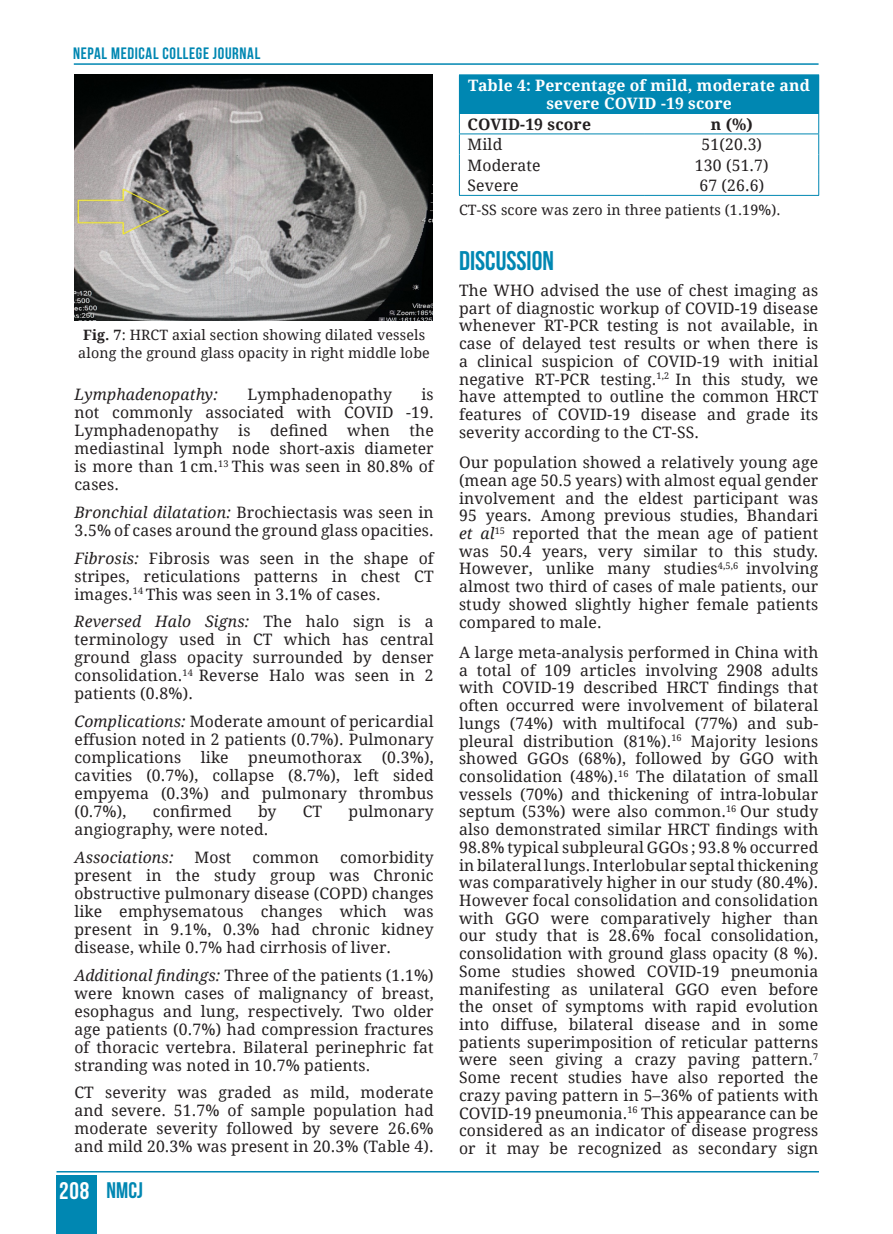
<style>
.page{position:relative;width:893px;height:1234px;background:#fff}
.page>*{position:absolute;margin:0;border:0;box-sizing:border-box;transform-origin:0 0}
.subhead{font:700 27px "Bebas Neue";color:#0087b2}
.t1{font:700 22.5px "Bebas Neue";color:#0087b2}
.t2{font:700 16.5px "Bebas Neue";letter-spacing:.04em;color:#0087b2}
.MAIN_TEXT_PARA{font:15.75px/17.7px "Droid Serif";letter-spacing:.01em;color:#231f20;text-align:justify}
.MAIN_TEXT_PARA-2{font:700 15.75px/18px "Droid Serif";letter-spacing:.01em;color:#fff;text-align:center}
.MAIN_TEXT_PARA-3{font:italic 15.75px "Droid Serif";letter-spacing:.01em;color:#231f20}
.MAIN_TEXT_PARA-4{font:700 15.75px "Droid Serif";letter-spacing:.01em;color:#231f20}
.MAIN_TEXT_PARA-5{font:14.25px/18px "Droid Serif";letter-spacing:.01em;color:#231f20;text-align:center}
.s1{font-weight:700}
.s2{font-style:italic}
.s3{font-size:24px;color:#fff}
</style>
<div class="page">
<hr style="left:74px;top:63px;width:745px;height:2px;background:#0087b2">
<div style="left:57px;top:1174px;width:40px;height:59px;background:#0087b2"></div>
<hr style="left:57px;top:1170px;width:762px;height:2px;background:#0087b2">
<img style="left:74px;top:74px;width:358px;height:246px">
<div style="left:459px;top:75px;width:360px;height:38px;background:#0087b2"></div>
<hr style="left:459px;top:74px;width:186px;height:1px;background:#0087b2">
<hr style="left:645px;top:74px;width:174px;height:1px;background:#0087b2">
<svg style="left:459px;top:113px;width:1px;height:82px"></svg>
<svg style="left:818px;top:113px;width:1px;height:82px"></svg>
<hr style="left:459px;top:195px;width:186px;height:1px;background:#0087b2">
<hr style="left:645px;top:195px;width:174px;height:1px;background:#0087b2">
<hr style="left:459px;top:133px;width:186px;height:1px;background:#0087b2">
<hr style="left:645px;top:133px;width:174px;height:1px;background:#0087b2">
<p class="t2" style="left:73px;top:44px;width:189px">NEPAL MEDICAL COLLEGE JOURNAL</p>
<p class="MAIN_TEXT_PARA-5" style="left:78px;top:325px;width:353px"><span class="s1">Fig. 7</span>: HRCT axial section showing dilated vessels along the ground glass opacity in right middle lobe</p>
<p class="MAIN_TEXT_PARA" style="left:74px;top:385px;width:361px;text-indent:347px">is not commonly associated with COVID -19.<br>Lymphadenopathy is defined when the mediastinal lymph node short-axis diameter is more than 1 cm.<sup>13</sup> This was seen in 80.8% of cases.</p>
<p class="MAIN_TEXT_PARA" style="left:74px;top:503px;width:361px"><span class="s2">Bronchial dilatation:</span> Brochiectasis was seen in<br>3.5% of cases around the ground glass opacities.</p>
<p class="MAIN_TEXT_PARA" style="left:74px;top:548px;width:361px"><span class="s2">Fibrosis:</span> Fibrosis was seen in the shape of stripes, reticulations patterns in chest CT images.<sup>14</sup> This was seen in 3.1% of cases.</p>
<p class="MAIN_TEXT_PARA" style="left:74px;top:612px;width:361px"><span class="s2">Reversed Halo Signs:</span> The halo sign is a terminology used in CT which has central ground glass opacity surrounded by denser consolidation.<sup>14</sup> Reverse Halo was seen in 2 patients (0.8%).</p>
<p class="MAIN_TEXT_PARA" style="left:74px;top:711px;width:361px"><span class="s2">Complications:</span> Moderate amount of pericardial effusion noted in 2 patients (0.7%). Pulmonary complications</p>
<p class="MAIN_TEXT_PARA-3" style="left:74px;top:383px;width:145px">Lymphadenopathy:</p>
<p class="MAIN_TEXT_PARA" style="left:248px;top:385px;width:146px">Lymphadenopathy</p>
<p class="MAIN_TEXT_PARA" style="left:74px;top:747px;width:361px;text-indent:307px">(0.3%), cavities (0.7%), collapse (8.7%), left sided empyema (0.3%) and pulmonary thrombus (0.7%),</p>
<p class="MAIN_TEXT_PARA" style="left:201px;top:748px;width:29px">like</p>
<p class="MAIN_TEXT_PARA" style="left:248px;top:748px;width:115px">pneumothorax</p>
<p class="MAIN_TEXT_PARA" style="left:153px;top:802px;width:80px">confirmed</p>
<p class="MAIN_TEXT_PARA" style="left:258px;top:802px;width:20px">by</p>
<p class="MAIN_TEXT_PARA" style="left:303px;top:802px;width:21px">CT</p>
<p class="MAIN_TEXT_PARA" style="left:349px;top:802px;width:87px">pulmonary</p>
<p class="MAIN_TEXT_PARA" style="left:74px;top:820px;width:195px">angiography, were noted.</p>
<p class="MAIN_TEXT_PARA-3" style="left:74px;top:846px;width:101px">Associations:</p>
<p class="MAIN_TEXT_PARA" style="left:194px;top:847px;width:38px">Most</p>
<p class="MAIN_TEXT_PARA" style="left:252px;top:847px;width:68px">common</p>
<p class="MAIN_TEXT_PARA" style="left:74px;top:847px;width:361px;text-indent:266px">comorbidity present in the study group was Chronic obstructive pulmonary disease (COPD) changes like emphysematous changes which was present in 9.1%, 0.3% had chronic kidney disease, while 0.7% had cirrhosis of liver.</p>
<p class="MAIN_TEXT_PARA" style="left:74px;top:965px;width:361px"><span class="s2">Additional findings:</span> Three of the patients (1.1%) were known cases of malignancy of breast, esophagus and lung, respectively. Two older age patients (0.7%) had compression fractures of thoracic vertebra. Bilateral perinephric fat stranding was noted in 10.7% patients.</p>
<p class="MAIN_TEXT_PARA" style="left:74px;top:1082px;width:361px">CT severity was graded as mild, moderate and severe. 51.7% of sample population had moderate severity followed by severe 26.6% and mild 20.3% was present in 20.3% (Table 4).</p>
<h2 class="t1" style="left:59px;top:1177px;width:85px"><span class="s3">208</span> NMCJ</h2>
<p class="MAIN_TEXT_PARA-2" style="left:468px;top:76px;width:343px">Table 4: Percentage of mild, moderate and severe COVID -19 score</p>
<p class="MAIN_TEXT_PARA-4" style="left:467px;top:113px;width:125px">COVID-19 score</p>
<p class="MAIN_TEXT_PARA-4" style="left:711px;top:113px;width:44px">n (%)</p>
<p class="MAIN_TEXT_PARA" style="left:467px;top:135px;width:36px">Mild</p>
<p class="MAIN_TEXT_PARA" style="left:702px;top:135px;width:62px">51(20.3)</p>
<p class="MAIN_TEXT_PARA" style="left:467px;top:156px;width:75px">Moderate</p>
<p class="MAIN_TEXT_PARA" style="left:695px;top:156px;width:75px">130 (51.7)</p>
<p class="MAIN_TEXT_PARA" style="left:467px;top:176px;width:53px">Severe</p>
<p class="MAIN_TEXT_PARA" style="left:699px;top:176px;width:66px">67 (26.6)</p>
<p class="MAIN_TEXT_PARA-5" style="left:459px;top:201px;width:323px">CT-SS score was zero in three patients (1.19%).</p>
<p class="subhead" style="left:459px;top:246px;width:96px">DISCUSSION</p>
<p class="MAIN_TEXT_PARA" style="left:459px;top:281px;width:361px">The WHO advised the use of chest imaging as part of diagnostic workup of COVID-19 disease whenever RT-PCR testing is not available, in case of delayed test results or when there is a clinical suspicion of COVID-19 with initial negative RT-PCR testing.<sup>1,2</sup> In this study, we have attempted to outline the common HRCT features of COVID-19 disease and grade its severity according to the CT-SS.</p>
<p class="MAIN_TEXT_PARA" style="left:459px;top:453px;width:361px">Our population showed a relatively young age (mean age 50.5 years) with almost equal gender involvement and the eldest participant was 95 years. Among previous studies, Bhandari <span class="s2">et al</span><sup>15</sup> reported that the mean age of patient was 50.4 years, very similar to this study.<br>However, unlike many studies<sup>4,5,6</sup> involving almost two third of cases of male patients, our study showed slightly higher female patients compared to male.</p>
<p class="MAIN_TEXT_PARA" style="left:459px;top:643px;width:361px">A large meta-analysis performed in China with a total of 109 articles involving 2908 adults with COVID-19 described HRCT findings that often occurred were involvement of bilateral lungs (74%) with multifocal (77%) and sub&shy;pleural distribution (81%).<sup>16</sup> Majority lesions showed GGOs (68%), followed by GGO with consolidation (48%).<sup>16</sup> The dilatation of small vessels (70%) and thickening of intra-lobular septum (53%) were also common.<sup>16</sup> Our study also demonstrated similar HRCT findings with 98.8% typical subpleural GGOs ; 93.8 % occurred in bilateral lungs. Interlobular septal thickening was comparatively higher in our study (80.4%).<br>However focal consolidation and consolidation with GGO were comparatively higher than our study that is 28.6% focal consolidation, consolidation with ground glass opacity (8 %).<br>Some studies showed COVID-19 pneumonia manifesting as unilateral GGO even before the onset of symptoms with rapid evolution into diffuse, bilateral disease and in some patients superimposition of reticular patterns were seen giving a crazy paving pattern.<sup>7<br></sup>Some recent studies have also reported the crazy paving pattern in 5–36% of patients with COVID-19 pneumonia.<sup>16</sup> This appearance can be considered as an indicator of disease progress or it may be recognized as secondary sign</p>
</div>
